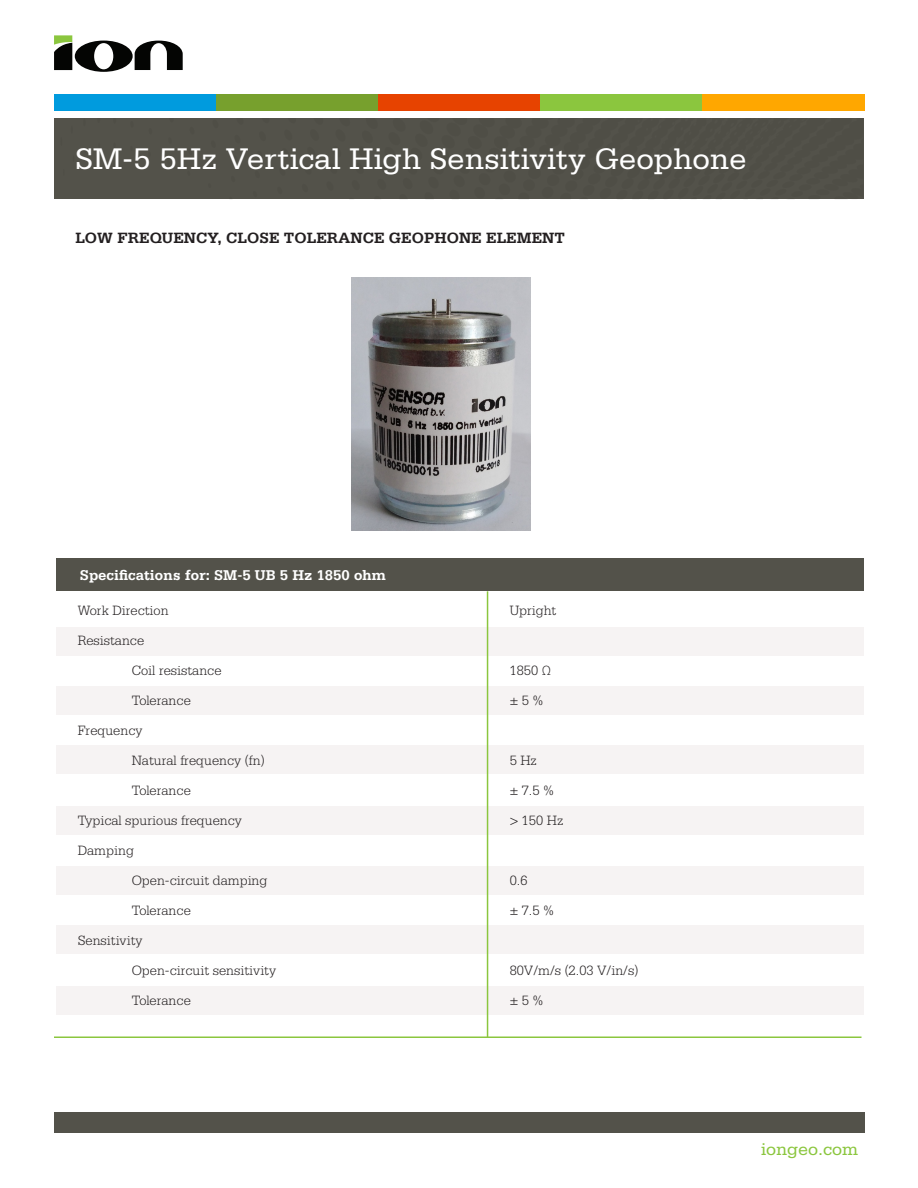
<style>
.page{position:relative;width:918px;height:1188px;background:#fff}
.page>*{position:absolute;margin:0;border:0;box-sizing:border-box;transform-origin:0 0}
.t1{font:31.5px "Serifa Std";color:#fff}
.Bullet_text{font:18px "Serifa Std";color:#8bc63e}
.Body_Copy{font:700 15.75px "Serifa Std";color:#231f20}
.t2{font:700 15px "Serifa Std";color:#fff}
.Body_Copy-2{font:300 14.25px "Serifa Std";color:#231f20}
</style>
<div class="page">
<div style="left:54px;top:95px;width:162px;height:16px;background:#009bde"></div>
<div style="left:216px;top:95px;width:162px;height:16px;background:#77a02d"></div>
<div style="left:378px;top:95px;width:162px;height:16px;background:#e74300"></div>
<div style="left:540px;top:95px;width:162px;height:16px;background:#8bc63e"></div>
<div style="left:702px;top:95px;width:162px;height:16px;background:#ffa700"></div>
<svg style="left:54px;top:35px;width:129px;height:37px"></svg>
<div style="left:56px;top:118px;width:808px;height:81px;background:#53524a"></div>
<div style="left:549px;top:118px;width:315px;height:45px;background:#4f4e46"></div>
<div style="left:54px;top:1112px;width:810px;height:20px;background:#53524a"></div>
<div style="left:56px;top:986px;width:808px;height:29px;background:#f6f3f3"></div>
<div style="left:56px;top:926px;width:808px;height:28px;background:#f6f3f3"></div>
<div style="left:56px;top:866px;width:808px;height:28px;background:#f6f3f3"></div>
<div style="left:56px;top:807px;width:808px;height:28px;background:#f6f3f3"></div>
<div style="left:56px;top:746px;width:808px;height:28px;background:#f6f3f3"></div>
<div style="left:56px;top:686px;width:808px;height:29px;background:#f6f3f3"></div>
<div style="left:56px;top:627px;width:808px;height:28px;background:#f6f3f3"></div>
<div style="left:56px;top:559px;width:808px;height:32px;background:#53524a"></div>
<hr style="left:487px;top:591px;width:1px;height:447px;background:#8bc63e">
<hr style="left:54px;top:1036px;width:808px;height:2px;background:#8bc63e">
<img style="left:352px;top:277px;width:179px;height:253px">
<p class="t1" style="left:75px;top:141px;width:673px">SM-5 5Hz Vertical High Sensitivity Geophone</p>
<p class="Body_Copy" style="left:75px;top:228px;width:491px">LOW FREQUENCY, CLOSE TOLERANCE GEOPHONE ELEMENT</p>
<p class="t2" style="left:80px;top:566px;width:307px">Specifications for: SM-5 UB 5 Hz 1850 ohm</p>
<p class="Body_Copy-2" style="left:78px;top:602px;width:92px">Work Direction</p>
<p class="Body_Copy-2" style="left:510px;top:602px;width:48px">Upright</p>
<p class="Body_Copy-2" style="left:78px;top:632px;width:68px">Resistance</p>
<p class="Body_Copy-2" style="left:132px;top:662px;width:91px">Coil resistance</p>
<p class="Body_Copy-2" style="left:510px;top:662px;width:43px">1850 Ω</p>
<p class="Body_Copy-2" style="left:132px;top:692px;width:61px">Tolerance</p>
<p class="Body_Copy-2" style="left:510px;top:692px;width:35px">± 5 %</p>
<p class="Body_Copy-2" style="left:78px;top:722px;width:66px">Frequency</p>
<p class="Body_Copy-2" style="left:132px;top:752px;width:135px">Natural frequency (fn)</p>
<p class="Body_Copy-2" style="left:510px;top:752px;width:29px">5 Hz</p>
<p class="Body_Copy-2" style="left:132px;top:782px;width:61px">Tolerance</p>
<p class="Body_Copy-2" style="left:510px;top:782px;width:46px">± 7.5 %</p>
<p class="Body_Copy-2" style="left:78px;top:812px;width:166px">Typical spurious frequency</p>
<p class="Body_Copy-2" style="left:510px;top:812px;width:55px">&gt; 150 Hz</p>
<p class="Body_Copy-2" style="left:78px;top:842px;width:58px">Damping</p>
<p class="Body_Copy-2" style="left:132px;top:872px;width:137px">Open-circuit damping</p>
<p class="Body_Copy-2" style="left:510px;top:872px;width:19px">0.6</p>
<p class="Body_Copy-2" style="left:132px;top:902px;width:61px">Tolerance</p>
<p class="Body_Copy-2" style="left:510px;top:902px;width:46px">± 7.5 %</p>
<p class="Body_Copy-2" style="left:78px;top:932px;width:66px">Sensitivity</p>
<p class="Body_Copy-2" style="left:132px;top:962px;width:146px">Open-circuit sensitivity</p>
<p class="Body_Copy-2" style="left:510px;top:962px;width:130px">80V/m/s (2.03 V/in/s)</p>
<p class="Body_Copy-2" style="left:132px;top:992px;width:61px">Tolerance</p>
<p class="Body_Copy-2" style="left:510px;top:992px;width:35px">± 5 %</p>
<p class="Bullet_text" style="left:761px;top:1139px;width:99px">iongeo.com</p>
</div>
